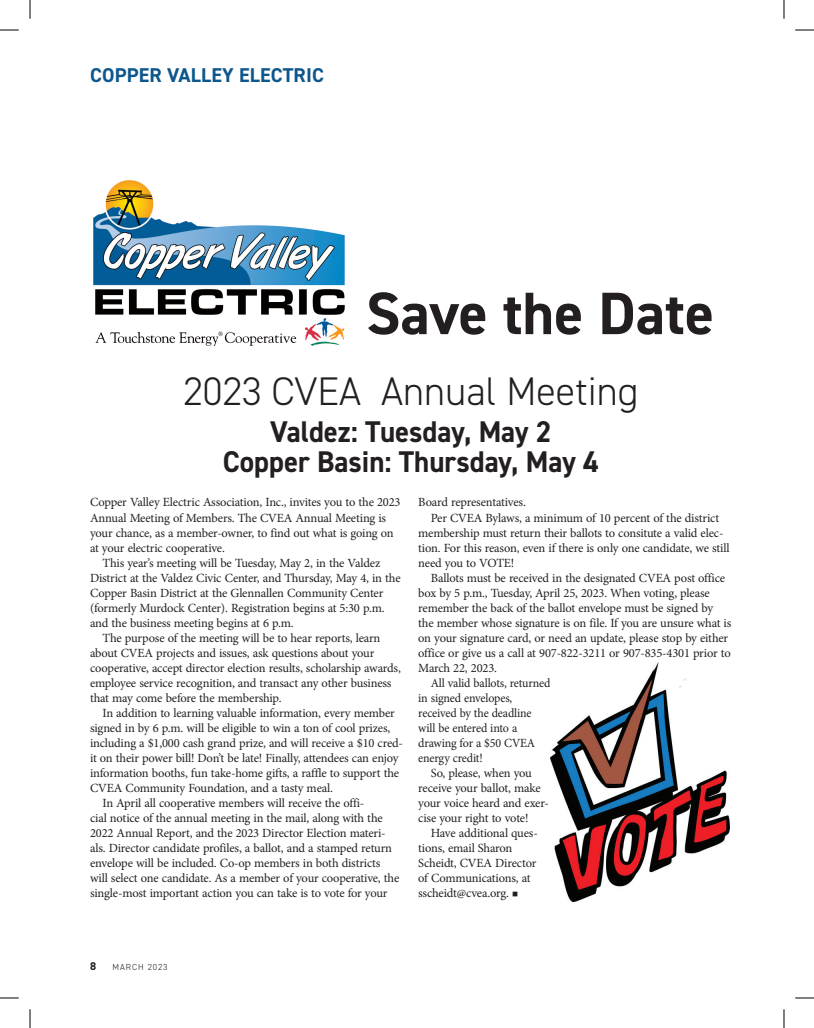
<style>
.page{position:relative;width:814px;height:1028px;background:#fff}
.page>*{position:absolute;margin:0;border:0;box-sizing:border-box;transform-origin:0 0}
.t1{font:700 60px "DIN2014";color:#231f20}
.t2{font:300 40px "DIN2014";color:#231f20}
.t3{font:700 30px/30px "DIN2014";color:#231f20;text-align:center;scale:.96 1}
.t4{font:700 20px "DIN2014";letter-spacing:.01em;color:#0d578d}
.t5{font:12.5px "Minion Pro";letter-spacing:-.015em;color:#231f20}
.t6{font:12.5px "Minion Pro";letter-spacing:-.015em;color:#231f20;scale:.96 1}
.t7{font:700 11.25px "DIN2014";color:#231f20}
.t8{font:300 8.75px "DIN2014";letter-spacing:.11em;color:#231f20}
</style>
<div class="page">
<img style="left:94px;top:181px;width:250px;height:164px">
<img style="left:551px;top:662px;width:179px;height:239px">
<svg style="left:0;top:29px;width:19px;height:2px"></svg>
<svg style="left:795px;top:29px;width:19px;height:2px"></svg>
<svg style="left:0;top:997px;width:19px;height:1px"></svg>
<svg style="left:795px;top:997px;width:19px;height:1px"></svg>
<svg style="left:29px;top:0;width:2px;height:19px"></svg>
<svg style="left:29px;top:1009px;width:2px;height:19px"></svg>
<svg style="left:783px;top:0;width:2px;height:19px"></svg>
<svg style="left:783px;top:1009px;width:2px;height:19px"></svg>
<h3 class="t4" style="left:90px;top:62px;width:236px">COPPER VALLEY ELECTRIC</h3>
<h1 class="t1" style="left:366px;top:273px;width:349px">Save the Date</h1>
<h2 class="t2" style="left:183px;top:366px;width:457px">2023 CVEA Annual Meeting</h2>
<h3 class="t3" style="left:223px;top:416px;width:393px">Valdez: Tuesday, May 2<br>Copper Basin: Thursday, May 4</h3>
<p class="t5" style="left:90px;top:494px;width:312px">Copper Valley Electric Association, Inc., invites you to the 2023</p>
<p class="t5" style="left:90px;top:509px;width:298px">Annual Meeting of Members. The CVEA Annual Meeting is</p>
<p class="t5" style="left:90px;top:524px;width:305px">your chance, as a member-owner, to find out what is going on</p>
<p class="t5" style="left:90px;top:539px;width:136px">at your electric cooperative.</p>
<p class="t5" style="left:102px;top:554px;width:279px">This year’s meeting will be Tuesday, May 2, in the Valdez</p>
<p class="t5" style="left:90px;top:569px;width:312px">District at the Valdez Civic Center, and Thursday, May 4, in the</p>
<p class="t5" style="left:90px;top:584px;width:295px">Copper Basin District at the Glennallen Community Center</p>
<p class="t5" style="left:90px;top:599px;width:296px">(formerly Murdock Center). Registration begins at 5:30 p.m.</p>
<p class="t5" style="left:90px;top:614px;width:205px">and the business meeting begins at 6 p.m.</p>
<p class="t5" style="left:102px;top:629px;width:279px">The purpose of the meeting will be to hear reports, learn</p>
<p class="t5" style="left:90px;top:644px;width:286px">about CVEA projects and issues, ask questions about your</p>
<p class="t5" style="left:90px;top:659px;width:312px">cooperative, accept director election results, scholarship awards,</p>
<p class="t5" style="left:90px;top:674px;width:303px">employee service recognition, and transact any other business</p>
<p class="t5" style="left:90px;top:689px;width:193px">that may come before the membership.</p>
<p class="t5" style="left:102px;top:704px;width:294px">In addition to learning valuable information, every member</p>
<p class="t5" style="left:90px;top:719px;width:302px">signed in by 6 p.m. will be eligible to win a ton of cool prizes,</p>
<p class="t5" style="left:90px;top:734px;width:314px">including a $1,000 cash grand prize, and will receive a $10 cred-</p>
<p class="t5" style="left:90px;top:749px;width:310px">it on their power bill! Don’t be late! Finally, attendees can enjoy</p>
<p class="t5" style="left:90px;top:764px;width:311px">information booths, fun take-home gifts, a raffle to support the</p>
<p class="t5" style="left:90px;top:779px;width:244px">CVEA Community Foundation, and a tasty meal.</p>
<p class="t5" style="left:102px;top:794px;width:263px">In April all cooperative members will receive the offi-</p>
<p class="t5" style="left:90px;top:809px;width:294px">cial notice of the annual meeting in the mail, along with the</p>
<p class="t5" style="left:90px;top:824px;width:297px">2022 Annual Report, and the 2023 Director Election materi-</p>
<p class="t5" style="left:90px;top:839px;width:304px">als. Director candidate profiles, a ballot, and a stamped return</p>
<p class="t5" style="left:90px;top:854px;width:292px">envelope will be included. Co-op members in both districts</p>
<p class="t5" style="left:90px;top:869px;width:311px">will select one candidate. As a member of your cooperative, the</p>
<p class="t5" style="left:90px;top:884px;width:299px">single-most important action you can take is to vote for your</p>
<p class="t5" style="left:418px;top:494px;width:109px">Board representatives.</p>
<p class="t5" style="left:431px;top:509px;width:290px">Per CVEA Bylaws, a minimum of 10 percent of the district</p>
<p class="t5" style="left:418px;top:524px;width:307px">membership must return their ballots to consitute a valid elec-</p>
<p class="t5" style="left:418px;top:539px;width:313px">tion. For this reason, even if there is only one candidate, we still</p>
<p class="t5" style="left:418px;top:554px;width:98px">need you to VOTE!</p>
<p class="t5" style="left:431px;top:569px;width:296px">Ballots must be received in the designated CVEA post office</p>
<p class="t5" style="left:418px;top:584px;width:293px">box by 5 p.m., Tuesday, April 25, 2023. When voting, please</p>
<p class="t5" style="left:418px;top:599px;width:296px">remember the back of the ballot envelope must be signed by</p>
<p class="t5" style="left:418px;top:614px;width:315px">the member whose signature is on file. If you are unsure what is</p>
<p class="t5" style="left:418px;top:629px;width:311px">on your signature card, or need an update, please stop by either</p>
<p class="t5" style="left:418px;top:644px;width:314px">office or give us a call at 907-822-3211 or 907-835-4301 prior to</p>
<p class="t5" style="left:418px;top:659px;width:80px">March 22, 2023.</p>
<p class="t6" style="left:431px;top:674px;width:126px">All valid ballots, returned</p>
<p class="t6" style="left:418px;top:689px;width:99px">in signed envelopes,</p>
<p class="t6" style="left:418px;top:704px;width:120px">received by the deadline</p>
<p class="t6" style="left:418px;top:719px;width:105px">will be entered into a</p>
<p class="t6" style="left:418px;top:734px;width:123px">drawing for a $50 CVEA</p>
<p class="t6" style="left:418px;top:749px;width:69px">energy credit!</p>
<p class="t5" style="left:431px;top:764px;width:103px">So, please, when you</p>
<p class="t5" style="left:418px;top:779px;width:124px">receive your ballot, make</p>
<p class="t5" style="left:418px;top:794px;width:132px">your voice heard and exer-</p>
<p class="t5" style="left:418px;top:809px;width:112px">cise your right to vote!</p>
<p class="t5" style="left:431px;top:824px;width:109px">Have additional ques-</p>
<p class="t5" style="left:418px;top:839px;width:96px">tions, email Sharon</p>
<p class="t5" style="left:418px;top:854px;width:120px">Scheidt, CVEA Director</p>
<p class="t5" style="left:418px;top:869px;width:114px">of Communications, at</p>
<p class="t5" style="left:418px;top:884px;width:102px">sscheidt@cvea.org. ■</p>
<p class="t7" style="left:90px;top:959px;width:8px">8</p>
<p class="t8" style="left:112px;top:962px;width:56px">MARCH 2023</p>
</div>
